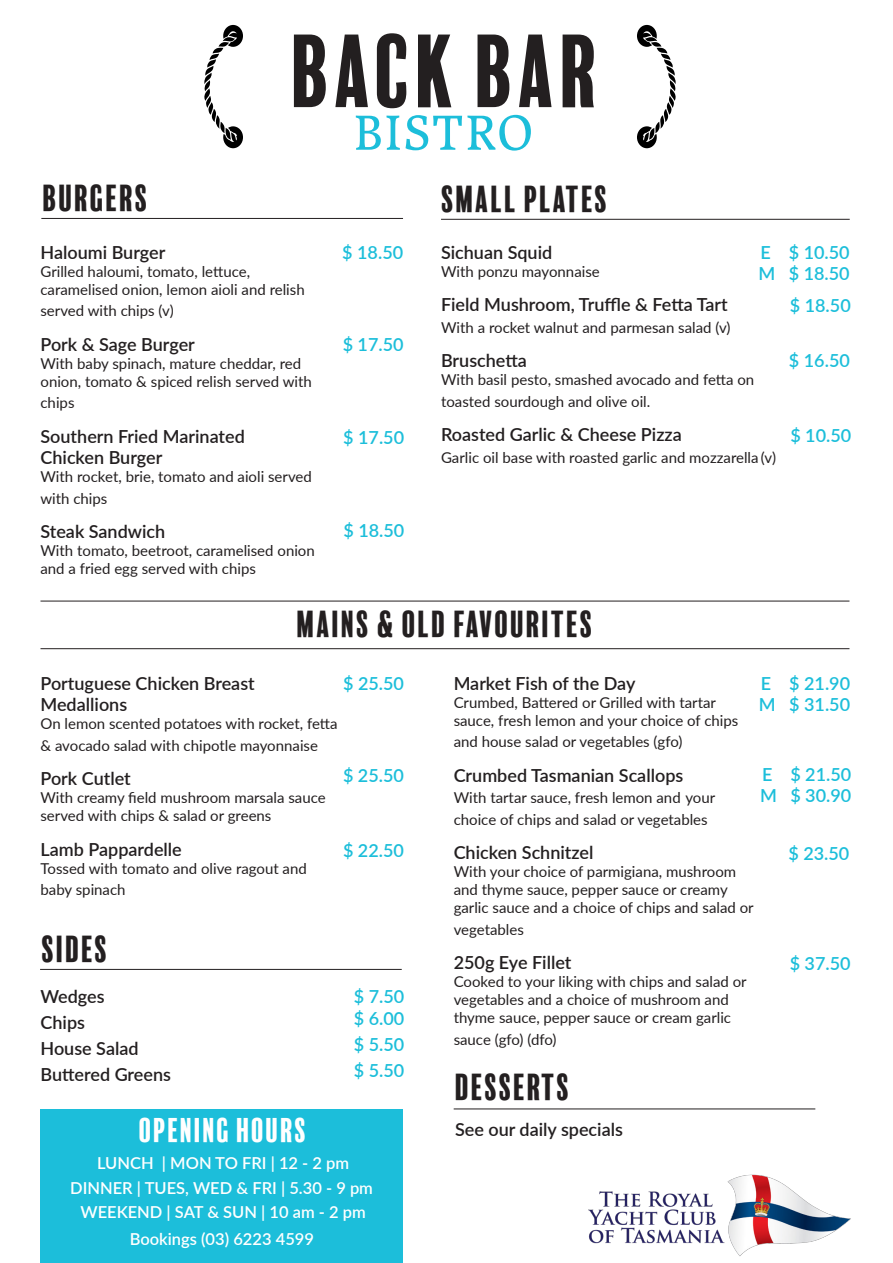
<style>
.page{position:relative;width:893px;height:1263px;background:#fff}
.page>*{position:absolute;margin:0;border:0;box-sizing:border-box;transform-origin:0 0}
.t1{font:94.5px "Balboa Plus Fill";color:#231f20}
.t2{font:52.5px "Karmina";letter-spacing:.05em;color:#1cbeda}
.t3{font:34.5px "Balboa Plus Fill";color:#231f20}
.t4{font:31.5px "Balboa Plus Fill";color:#fff}
.t5{font:600 18px/21.6px "Lato";color:#231f20}
.t6{font:600 18px "Lato";color:#1cbeda}
.t7{font:600 16.5px "Lato";color:#fff}
.t8{font:15px/18px "Lato";color:#231f20}
</style>
<div class="page">
<hr style="left:40px;top:601px;width:809px;height:1px;background:#231f20">
<hr style="left:40px;top:648px;width:809px;height:1px;background:#231f20">
<hr style="left:41px;top:218px;width:362px;height:1px;background:#231f20">
<hr style="left:441px;top:219px;width:409px;height:1px;background:#231f20">
<hr style="left:40px;top:969px;width:362px;height:1px;background:#231f20">
<hr style="left:454px;top:1108px;width:361px;height:1px;background:#231f20">
<svg style="left:637px;top:25px;width:39px;height:123px"></svg>
<svg style="left:204px;top:25px;width:39px;height:123px"></svg>
<div style="left:40px;top:1109px;width:363px;height:154px;background:#1cbeda"></div>
<img style="left:588px;top:1174px;width:263px;height:82px">
<p class="t1" style="left:291px;top:19px;width:313px">BACK BAR</p>
<p class="t2" style="left:354px;top:103px;width:180px">BISTRO</p>
<p class="t3" style="left:43px;top:178px;width:108px">BURGERS</p>
<p class="t3" style="left:441px;top:180px;width:169px">SMALL PLATES</p>
<p class="t5" style="left:40px;top:241px;width:126px">Haloumi Burger</p>
<p class="t8" style="left:40px;top:262px;width:266px">Grilled haloumi, tomato, lettuce, caramelised onion, lemon aioli and relish</p>
<p class="t8" style="left:40px;top:301px;width:135px">served with chips (v)</p>
<p class="t5" style="left:40px;top:333px;width:156px">Pork &amp; Sage Burger</p>
<p class="t8" style="left:40px;top:354px;width:273px">With baby spinach, mature cheddar, red onion, tomato &amp; spiced relish served with</p>
<p class="t8" style="left:40px;top:393px;width:36px">chips</p>
<p class="t5" style="left:40px;top:425px;width:206px">Southern Fried Marinated</p>
<p class="t5" style="left:40px;top:446px;width:123px">Chicken Burger</p>
<p class="t8" style="left:40px;top:465px;width:273px;line-height:21.6px">With rocket, brie, tomato and aioli served with chips</p>
<p class="t5" style="left:40px;top:520px;width:126px">Steak Sandwich</p>
<p class="t8" style="left:40px;top:541px;width:276px">With tomato, beetroot, caramelised onion and a fried egg served with chips</p>
<p class="t6" style="left:342px;top:239px;width:62px">$ 18.50</p>
<p class="t6" style="left:343px;top:332px;width:62px">$ 17.50</p>
<p class="t6" style="left:343px;top:424px;width:62px">$ 17.50</p>
<p class="t6" style="left:343px;top:518px;width:62px">$ 18.50</p>
<p class="t6" style="left:760px;top:239px;width:91px">E $ 10.50</p>
<p class="t6" style="left:758px;top:261px;width:93px">M $ 18.50</p>
<p class="t6" style="left:790px;top:292px;width:62px">$ 18.50</p>
<p class="t6" style="left:789px;top:348px;width:62px">$ 16.50</p>
<p class="t5" style="left:441px;top:241px;width:113px">Sichuan Squid</p>
<p class="t8" style="left:441px;top:262px;width:160px">With ponzu mayonnaise</p>
<p class="t5" style="left:441px;top:293px;width:288px">Field Mushroom, Truffle &amp; Fetta Tart</p>
<p class="t8" style="left:441px;top:318px;width:291px">With a rocket walnut and parmesan salad (v)</p>
<p class="t5" style="left:441px;top:349px;width:87px">Bruschetta</p>
<p class="t8" style="left:441px;top:368px;width:315px;line-height:21.6px">With basil pesto, smashed avocado and fetta on toasted sourdough and olive oil.</p>
<p class="t5" style="left:441px;top:423px;width:242px">Roasted Garlic &amp; Cheese Pizza</p>
<p class="t8" style="left:441px;top:448px;width:336px">Garlic oil base with roasted garlic and mozzarella(v)</p>
<p class="t6" style="left:790px;top:422px;width:62px">$ 10.50</p>
<p class="t3" style="left:297px;top:605px;width:299px">MAINS &amp; OLD FAVOURITES</p>
<p class="t6" style="left:343px;top:670px;width:62px">$ 25.50</p>
<p class="t5" style="left:40px;top:671px;width:216px">Portuguese Chicken Breast<br>Medallions</p>
<p class="t8" style="left:40px;top:712px;width:299px;line-height:21.6px">On lemon scented potatoes with rocket, fetta &amp; avocado salad with chipotle mayonnaise</p>
<p class="t5" style="left:40px;top:767px;width:92px">Pork Cutlet</p>
<p class="t8" style="left:40px;top:788px;width:287px">With creamy field mushroom marsala sauce served with chips &amp; salad or greens</p>
<p class="t5" style="left:40px;top:837px;width:143px">Lamb Pappardelle</p>
<p class="t8" style="left:40px;top:857px;width:268px;line-height:21.6px">Tossed with tomato and olive ragout and baby spinach</p>
<p class="t6" style="left:343px;top:763px;width:62px">$ 25.50</p>
<p class="t6" style="left:343px;top:837px;width:62px">$ 22.50</p>
<p class="t3" style="left:41px;top:929px;width:69px">SIDES</p>
<p class="t5" style="left:40px;top:985px;width:66px">Wedges</p>
<p class="t5" style="left:40px;top:1011px;width:46px">Chips</p>
<p class="t5" style="left:40px;top:1037px;width:100px">House Salad</p>
<p class="t5" style="left:40px;top:1063px;width:132px">Buttered Greens</p>
<p class="t4" style="left:139px;top:1112px;width:170px">OPENING HOURS</p>
<p class="t6" style="left:354px;top:984px;width:52px">$ 7.50</p>
<p class="t6" style="left:354px;top:1005px;width:52px">$ 6.00</p>
<p class="t6" style="left:354px;top:1031px;width:52px">$ 5.50</p>
<p class="t6" style="left:354px;top:1057px;width:52px">$ 5.50</p>
<p class="t7" style="left:97px;top:1151px;width:254px">LUNCH | MON TO FRI | 12 - 2 pm</p>
<p class="t7" style="left:70px;top:1176px;width:304px">DINNER | TUES, WED &amp; FRI | 5.30 - 9 pm</p>
<p class="t7" style="left:130px;top:1227px;width:186px">Bookings (03) 6223 4599</p>
<p class="t7" style="left:80px;top:1200px;width:287px">WEEKEND | SAT &amp; SUN | 10 am - 2 pm</p>
<p class="t6" style="left:761px;top:670px;width:91px">E $ 21.90</p>
<p class="t6" style="left:759px;top:692px;width:93px">M $ 31.50</p>
<p class="t5" style="left:454px;top:671px;width:183px">Market Fish of the Day</p>
<p class="t8" style="left:454px;top:692px;width:286px">Crumbed, Battered or Grilled with tartar sauce, fresh lemon and your choice of chips</p>
<p class="t8" style="left:454px;top:732px;width:230px">and house salad or vegetables (gfo)</p>
<p class="t5" style="left:454px;top:763px;width:231px">Crumbed Tasmanian Scallops</p>
<p class="t8" style="left:454px;top:786px;width:263px;line-height:21.6px">With tartar sauce, fresh lemon and your choice of chips and salad or vegetables</p>
<p class="t5" style="left:454px;top:841px;width:141px">Chicken Schnitzel</p>
<p class="t8" style="left:454px;top:862px;width:301px">With your choice of parmigiana, mushroom and thyme sauce, pepper sauce or creamy garlic sauce and a choice of chips and salad or</p>
<p class="t8" style="left:454px;top:920px;width:72px">vegetables</p>
<p class="t5" style="left:454px;top:951px;width:119px">250g Eye Fillet</p>
<p class="t8" style="left:454px;top:972px;width:295px">Cooked to your liking with chips and salad or vegetables and a choice of mushroom and thyme sauce, pepper sauce or cream garlic</p>
<p class="t8" style="left:454px;top:1030px;width:104px">sauce (gfo) (dfo)</p>
<p class="t6" style="left:762px;top:761px;width:91px">E $ 21.50</p>
<p class="t6" style="left:760px;top:783px;width:93px">M $ 30.90</p>
<p class="t6" style="left:788px;top:840px;width:62px">$ 23.50</p>
<p class="t6" style="left:790px;top:950px;width:62px">$ 37.50</p>
<p class="t3" style="left:455px;top:1067px;width:118px">DESSERTS</p>
<p class="t5" style="left:455px;top:1117px;width:169px">See our daily specials</p>
</div>
